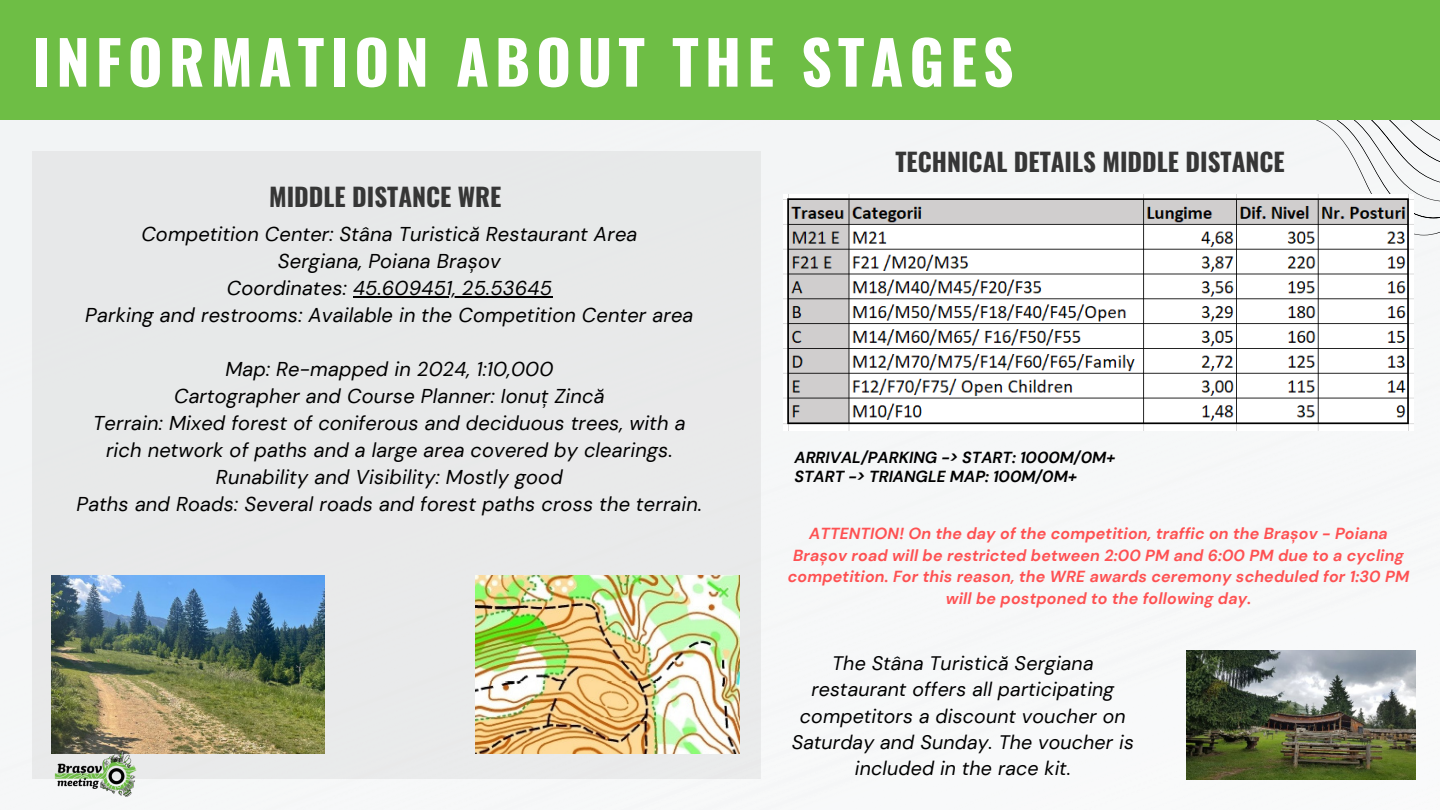
<style>
.page{position:relative;width:1440px;height:810px;background:#fff}
.page>*{position:absolute;margin:0;border:0;box-sizing:border-box;transform-origin:0 0}
.t1{font:700 60px "Oswald";letter-spacing:.1em;color:#fff}
.t2{font:700 25px "Oswald";color:#363636}
.t3{font:italic 20px/27px "DM Sans";letter-spacing:.01em;color:#000;text-align:center}
.t4{font:italic 19.5px/26.2px "DM Sans";letter-spacing:.01em;color:#000;text-align:center}
.t5{font:italic 700 16px/21.8px "DM Sans";letter-spacing:.01em;color:#fe5152;text-align:center}
.t6{font:italic 700 16px/18.8px "DM Sans";color:#000}
</style>
<div class="page">
<div style="left:0;top:120px;width:1440px;height:690px;background:#f6f7f8"></div>
<div style="left:1140px;top:120px;width:300px;height:115px;background:#f4f6f7"></div>
<div style="left:0;top:0;width:1440px;height:120px;background:#6ebe45"></div>
<div style="left:32px;top:152px;width:729px;height:627px;background:#e8e9e9"></div>
<img style="left:51px;top:575px;width:273px;height:178px">
<img style="left:1186px;top:651px;width:230px;height:129px">
<img style="left:36px;top:740px;width:119px;height:66px">
<img style="left:475px;top:575px;width:264px;height:178px">
<img style="left:784px;top:195px;width:629px;height:235px">
<hr style="left:353px;top:296px;width:199px;height:2px;background:#000">
<h3 class="t1" style="left:32px;top:15px;width:983px">INFORMATION ABOUT THE STAGES</h3>
<p class="t2" style="left:269px;top:177px;width:234px">MIDDLE DISTANCE WRE</p>
<p class="t3" style="left:141px;top:220px;width:498px">Competition Center: Stâna Turistică Restaurant Area<br>Sergiana, Poiana Brașov<br>Coordinates: 45.609451, 25.53645</p>
<p class="t3" style="left:85px;top:301px;width:610px">Parking and restrooms: Available in the Competition Center area</p>
<p class="t3" style="left:93px;top:355px;width:594px">Map: Re-mapped in 2024, 1:10,000<br>Cartographer and Course Planner: Ionuț Zincă<br>Terrain: Mixed forest of coniferous and deciduous trees, with a</p>
<h4 class="t3" style="left:77px;top:436px;width:627px">rich network of paths and a large area covered by clearings.<br>Runability and Visibility: Mostly good<br>Paths and Roads: Several roads and forest paths cross the terrain.</h4>
<p class="t2" style="left:895px;top:143px;width:391px">TECHNICAL DETAILS MIDDLE DISTANCE</p>
<p class="t6" style="left:794px;top:448px;width:323px">ARRIVAL/PARKING -&gt; START: 1000M/0M+<br>START -&gt; TRIANGLE MAP: 100M/0M+</p>
<p class="t5" style="left:788px;top:523px;width:623px">ATTENTION! On the day of the competition, traffic on the Brașov - Poiana Brașov road will be restricted between 2:00 PM and 6:00 PM due to a cycling competition. For this reason, the WRE awards ceremony scheduled for 1:30 PM will be postponed to the following day.</p>
<h3 class="t4" style="left:792px;top:650px;width:344px">The Stâna Turistică Sergiana restaurant offers all participating competitors a discount voucher on<br>Saturday and Sunday. The voucher is included in the race kit.</h3>
</div>
